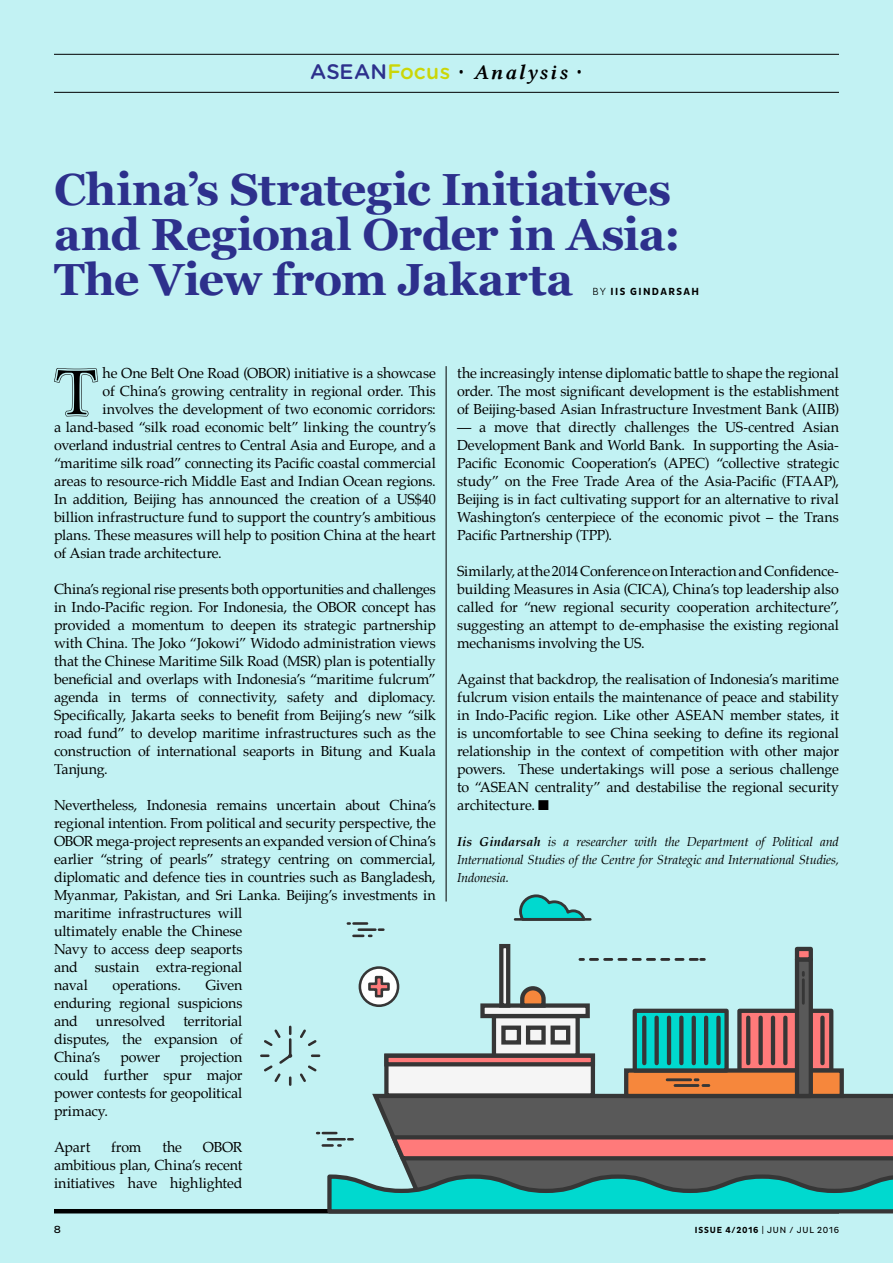
<style>
.page{position:relative;width:893px;height:1263px;background:#c2f2f3}
.page>*{position:absolute;margin:0;border:0;box-sizing:border-box;transform-origin:0 0}
.t1{font:67.05px "Lin Libertine I";color:#000}
.t2{font:700 45px/45px "Georgia";letter-spacing:-.015em;color:#2d308c}
.t3{font:21px "Lin Libertine ZI";letter-spacing:.09em;color:#000}
.t4{font:14.25px/18px "Palatino";letter-spacing:-.01em;color:#000;text-align:justify}
.t5{font:italic 12.75px/18px "Palatino";letter-spacing:-.01em;color:#000;text-align:justify}
.t6{font:700 10.5px "Pluto Sans Cond";letter-spacing:.135em;color:#000}
.t7{font:10.5px "Pluto Sans";color:#000}
.t8{font:9px "Pluto Sans Cond";letter-spacing:.095em;color:#000}
.s1{font-family:"Gotham Rounded";font-weight:500;color:#2d308c}
.s2{font-family:"Gotham Rounded";font-weight:500;color:#cbd608}
.s3{font-family:"Pluto Sans Cond";font-weight:300}
.s4{font-weight:300}
.s5{font-weight:700}
</style>
<div class="page">
<hr style="left:54px;top:1209px;width:785px;height:4px;background:#000">
<hr style="left:54px;top:54px;width:785px;height:1px;background:#000">
<hr style="left:54px;top:92px;width:785px;height:1px;background:#000">
<hr style="left:446px;top:366px;width:1px;height:535px;background:#000">
<div style="left:737px;top:1009px;width:96px;height:64px;background:#ff7a7a;border:4px solid #363636"></div>
<svg style="left:746px;top:1018px;width:4px;height:45px"></svg>
<div style="left:758px;top:1018px;width:5px;height:45px;background:#363636"></div>
<hr style="left:771px;top:1018px;width:4px;height:45px;background:#363636">
<svg style="left:783px;top:1018px;width:4px;height:45px"></svg>
<div style="left:820px;top:1018px;width:5px;height:45px;background:#363636"></div>
<svg style="left:348px;top:922px;width:19px;height:3px"></svg>
<svg style="left:379px;top:928px;width:4px;height:3px"></svg>
<hr style="left:359px;top:928px;width:16px;height:3px;background:#302e2e">
<svg style="left:353px;top:934px;width:10px;height:3px"></svg>
<svg style="left:317px;top:1132px;width:36px;height:15px"></svg>
<svg style="left:590px;top:958px;width:114px;height:3px"></svg>
<svg style="left:260px;top:1025px;width:61px;height:61px"></svg>
<hr style="left:515px;top:918px;width:75px;height:3px;background:#302e2e">
<svg style="left:518px;top:894px;width:69px;height:27px"></svg>
<svg style="left:372px;top:1093px;width:521px;height:79px;background:#5c5f5f"></svg>
<svg style="left:387px;top:1133px;width:506px;height:31px;background:#a76363"></svg>
<div style="left:624px;top:1068px;width:220px;height:30px;background:#f6873c;border:4px solid #363636"></div>
<hr style="left:667px;top:1078px;width:24px;height:3px;background:#363636">
<hr style="left:675px;top:1084px;width:23px;height:3px;background:#363636">
<svg style="left:695px;top:1078px;width:14px;height:9px"></svg>
<div style="left:795px;top:957px;width:18px;height:141px;background:#595959;border:4px solid #363636"></div>
<div style="left:795px;top:947px;width:18px;height:14px;background:#ff7a7a;border:4px solid #363636"></div>
<hr style="left:802px;top:980px;width:3px;height:23px;background:#363636">
<svg style="left:325px;top:1172px;width:568px;height:42px;background:#259d97"></svg>
<div style="left:384px;top:1053px;width:211px;height:44px;background:#f5f5f5;border:4px solid #363636"></div>
<div style="left:492px;top:1014px;width:88px;height:44px;background:#f5f5f5;border:4px solid #363636"></div>
<div style="left:501px;top:1025px;width:20px;height:19px;background:#f5f5f5;border:4px solid #363636"></div>
<div style="left:526px;top:1025px;width:20px;height:19px;background:#f5f5f5;border:4px solid #363636"></div>
<div style="left:551px;top:1025px;width:19px;height:19px;background:#f5f5f5;border:4px solid #363636"></div>
<div style="left:480px;top:1003px;width:110px;height:15px;background:#f5f5f5;border:4px solid #363636"></div>
<svg style="left:518px;top:986px;width:30px;height:22px"></svg>
<svg style="left:499px;top:944px;width:11px;height:64px"></svg>
<div style="left:384px;top:1053px;width:211px;height:13px;background:#ff7a7a;border:4px solid #363636"></div>
<div style="left:633px;top:1009px;width:96px;height:64px;background:#00d9cf;border:4px solid #363636"></div>
<svg style="left:642px;top:1018px;width:4px;height:45px"></svg>
<div style="left:654px;top:1018px;width:5px;height:45px;background:#363636"></div>
<hr style="left:667px;top:1018px;width:4px;height:45px;background:#363636">
<svg style="left:679px;top:1018px;width:4px;height:45px"></svg>
<svg style="left:692px;top:1018px;width:4px;height:45px"></svg>
<hr style="left:704px;top:1018px;width:4px;height:45px;background:#363636">
<div style="left:716px;top:1018px;width:5px;height:45px;background:#363636"></div>
<svg style="left:360px;top:967px;width:38px;height:39px"></svg>
<div style="left:359px;top:966px;width:40px;height:41px;border:3px solid #363636;border-radius:50%"></div>
<svg style="left:367px;top:974px;width:24px;height:25px"></svg>
<h3 class="t3" style="left:310px;top:60px;width:274px"><span class="s1">ASEAN</span><span class="s2">Focus</span> <span class="s3">•</span> Analysis <span class="s3">•</span></h3>
<h2 class="t2" style="left:54px;top:165px;width:628px">China’s Strategic Initiatives and Regional Order in Asia:<br>The View from Jakarta</h2>
<p class="t6" style="left:593px;top:285px;width:108px"><span class="s4">BY</span> IIS GINDARSAH</p>
<h1 class="t1" style="left:50px;top:354px;width:54px">T</h1>
<p class="t4" style="left:103px;top:364px;width:335px">he One Belt One Road (OBOR) initiative is a showcase</p>
<p class="t4" style="left:103px;top:382px;width:335px">of China’s growing centrality in regional order. This</p>
<p class="t4" style="left:103px;top:400px;width:335px">involves the development of two economic corridors:</p>
<p class="t4" style="left:54px;top:418px;width:383px">a land-based “silk road economic belt” linking the country’s</p>
<p class="t4" style="left:54px;top:436px;width:383px">overland industrial centres to Central Asia and Europe, and a</p>
<p class="t4" style="left:54px;top:454px;width:383px">“maritime silk road” connecting its Pacific coastal commercial</p>
<p class="t4" style="left:54px;top:472px;width:383px">areas to resource-rich Middle East and Indian Ocean regions.</p>
<p class="t4" style="left:54px;top:490px;width:383px">In addition, Beijing has announced the creation of a US$40</p>
<p class="t4" style="left:54px;top:508px;width:383px">billion infrastructure fund to support the country’s ambitious</p>
<p class="t4" style="left:54px;top:526px;width:383px">plans. These measures will help to position China at the heart</p>
<p class="t4" style="left:54px;top:544px;width:169px">of Asian trade architecture.</p>
<p class="t4" style="left:54px;top:580px;width:383px">China’s regional rise presents both opportunities and challenges in Indo-Pacific region. For Indonesia, the OBOR concept has provided a momentum to deepen its strategic partnership with China. The Joko “Jokowi” Widodo administration views that the Chinese Maritime Silk Road (MSR) plan is potentially beneficial and overlaps with Indonesia’s “maritime fulcrum” agenda in terms of connectivity, safety and diplomacy.<br>Specifically, Jakarta seeks to benefit from Beijing’s new “silk road fund” to develop maritime infrastructures such as the construction of international seaports in Bitung and Kuala Tanjung.</p>
<p class="t4" style="left:54px;top:796px;width:383px;text-align:left">Nevertheless, Indonesia remains uncertain about China’s regional intention. From political and security perspective, the OBOR mega-project represents an expanded version of China’s earlier “string of pearls” strategy centring on commercial, diplomatic and defence ties in countries such as Bangladesh, Myanmar, Pakistan, and Sri Lanka. Beijing’s investments in maritime infrastructures will<br>ultimately enable the Chinese<br>Navy to access deep seaports<br>and sustain extra-regional<br>naval</p>
<p class="t4" style="left:54px;top:976px;width:190px;text-indent:151px">Given enduring regional suspicions and</p>
<p class="t4" style="left:112px;top:976px;width:70px">operations.</p>
<p class="t4" style="left:54px;top:1012px;width:190px;text-indent:129px">territorial disputes, the expansion of China’s</p>
<p class="t4" style="left:96px;top:1012px;width:71px">unresolved</p>
<p class="t4" style="left:54px;top:1048px;width:190px;text-indent:126px">projection could further spur major power contests for geopolitical primacy.</p>
<p class="t4" style="left:54px;top:1138px;width:38px">Apart</p>
<p class="t4" style="left:111px;top:1138px;width:32px">from</p>
<p class="t4" style="left:162px;top:1138px;width:21px">the</p>
<p class="t4" style="left:121px;top:1048px;width:41px">power</p>
<p class="t4" style="left:54px;top:1138px;width:190px;text-indent:149px">OBOR ambitious plan, China’s recent initiatives have highlighted</p>
<p class="t4" style="left:457px;top:364px;width:383px">the increasingly intense diplomatic battle to shape the regional order. The most significant development is the establishment of Beijing-based Asian Infrastructure Investment Bank (AIIB)</p>
<p class="t4" style="left:457px;top:418px;width:383px">— a move that directly challenges the US-centred Asian Development Bank and World Bank. In supporting the Asia-Pacific Economic Cooperation’s (APEC) “collective strategic study” on the Free Trade Area of the Asia-Pacific (FTAAP), Beijing is in fact cultivating support for an alternative to rival Washington’s centerpiece of the economic pivot – the Trans Pacific Partnership (TPP).</p>
<p class="t4" style="left:457px;top:562px;width:383px">Similarly, at the 2014 Conference on Interaction and Confidence&shy;building Measures in Asia (CICA), China’s top leadership also called for “new regional security cooperation architecture”, suggesting an attempt to de-emphasise the existing regional mechanisms involving the US.</p>
<p class="t4" style="left:457px;top:670px;width:383px">Against that backdrop, the realisation of Indonesia’s maritime fulcrum vision entails the maintenance of peace and stability in Indo-Pacific region. Like other ASEAN member states, it is uncomfortable to see China seeking to define its regional relationship in the context of competition with other major powers. These undertakings will pose a serious challenge to “ASEAN centrality” and destabilise the regional security architecture. ■</p>
<p class="t5" style="left:457px;top:832px;width:383px"><span class="s5">Iis Gindarsah</span> is a researcher with the Department of Political and International Studies of the Centre for Strategic and International Studies, Indonesia.</p>
<p class="t7" style="left:54px;top:1223px;width:9px">8</p>
<p class="t8" style="left:695px;top:1224px;width:146px"><span class="s5">ISSUE 4/2016</span> | JUN / JUL 2016</p>
</div>
